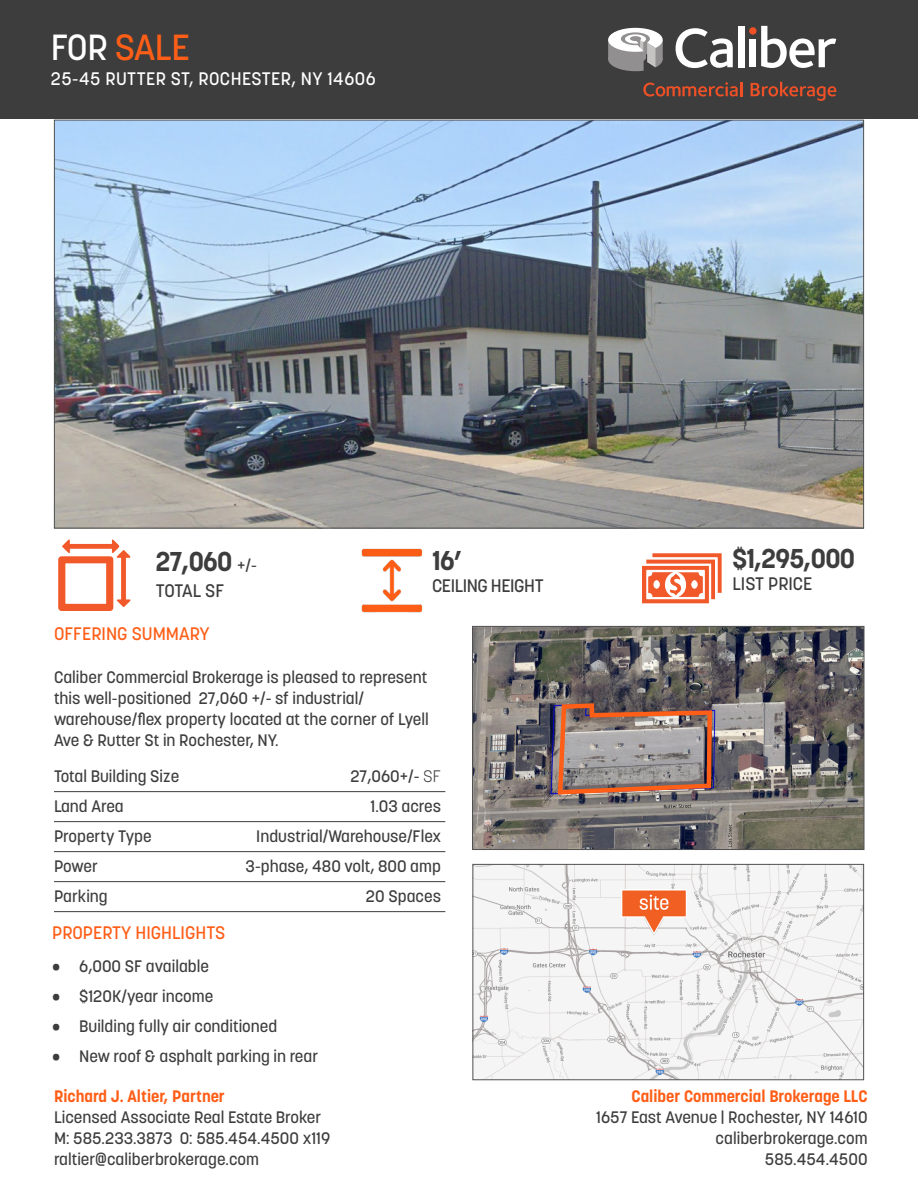
<style>
.page{position:relative;width:918px;height:1188px;background:#fff}
.page>*{position:absolute;margin:0;border:0;box-sizing:border-box;transform-origin:0 0}
.t1{font:500 36px "Korolev";letter-spacing:-.01em;color:#ff5e17}
.t2{font:700 27px "Korolev";letter-spacing:-.025em;color:#3d3d3d}
.t3{font:500 18px "Korolev";color:#ff5e17}
.t4{font:500 18px "Korolev";letter-spacing:.025em;color:#fff}
.t5{font:500 18px "Korolev";letter-spacing:-.025em;color:#3d3d3d}
.t6{font:500 18px "Korolev";color:#3d3d3d}
.Body_Copy{font:500 16.5px/21.1px "Korolev";color:#3d3d3d}
.Table__1_Row{font:500 16.5px "Korolev";color:#3d3d3d}
.Body_Copy-2{font:700 16.5px "Korolev";color:#ff5e17}
.s1{color:#fff}
.s2{font-weight:500;font-size:16.5px}
.s3{font-weight:300}
</style>
<div class="page">
<div style="left:0;top:0;width:918px;height:119px;background:#3d3d3d"></div>
<hr style="left:54px;top:791px;width:391px;height:1px;background:#3d3d3d">
<hr style="left:54px;top:821px;width:391px;height:1px;background:#3d3d3d">
<hr style="left:54px;top:851px;width:391px;height:1px;background:#3d3d3d">
<hr style="left:54px;top:881px;width:391px;height:1px;background:#3d3d3d">
<hr style="left:54px;top:911px;width:391px;height:1px;background:#3d3d3d">
<img style="left:474px;top:866px;width:388px;height:212px">
<div style="left:472px;top:864px;width:392px;height:216px;border:1px solid #515151"></div>
<svg style="left:643px;top:82px;width:99px;height:15px"></svg>
<svg style="left:751px;top:82px;width:85px;height:19px"></svg>
<svg style="left:608px;top:28px;width:55px;height:43px"></svg>
<svg style="left:676px;top:28px;width:57px;height:40px"></svg>
<div style="left:738px;top:26px;width:6px;height:41px;background:#fff"></div>
<div style="left:750px;top:39px;width:6px;height:28px;background:#fff"></div>
<div style="left:749px;top:27px;width:8px;height:8px;background:#f05026;border-radius:50%"></div>
<svg style="left:761px;top:26px;width:75px;height:42px"></svg>
<img style="left:58px;top:539px;width:72px;height:72px">
<img style="left:643px;top:553px;width:79px;height:51px">
<img style="left:56px;top:122px;width:806px;height:404px">
<img style="left:621px;top:889px;width:66px;height:45px">
<img style="left:361px;top:548px;width:62px;height:65px">
<img style="left:474px;top:628px;width:388px;height:220px">
<div style="left:472px;top:626px;width:392px;height:224px;border:1px solid #515151"></div>
<img style="left:555px;top:701px;width:159px;height:96px">
<h1 class="t1" style="left:51px;top:25px;width:141px"><span class="s1">FOR</span> SALE</h1>
<h4 class="t4" style="left:51px;top:67px;width:326px">25-45 RUTTER ST, ROCHESTER, NY 14606</h4>
<h2 class="t2" style="left:156px;top:544px;width:102px">27,060 <span class="s2">+/-</span></h2>
<h3 class="t5" style="left:156px;top:579px;width:70px">TOTAL SF</h3>
<h2 class="t2" style="left:432px;top:543px;width:31px">16’</h2>
<h2 class="t5" style="left:432px;top:574px;width:113px">CEILING HEIGHT</h2>
<h3 class="t3" style="left:54px;top:622px;width:157px">OFFERING SUMMARY</h3>
<h3 class="Body_Copy" style="left:54px;top:666px;width:376px">Caliber Commercial Brokerage is pleased to represent this well-positioned 27,060 +/- sf industrial/ warehouse/flex property located at the corner of Lyell Ave &amp; Rutter St in Rochester, NY.</h3>
<p class="Table__1_Row" style="left:54px;top:766px;width:127px">Total Building Size</p>
<p class="Table__1_Row" style="left:350px;top:766px;width:92px">27,060+/- <span class="s3">SF</span></p>
<p class="Table__1_Row" style="left:54px;top:796px;width:71px">Land Area</p>
<p class="Table__1_Row" style="left:371px;top:796px;width:72px">1.03 acres</p>
<p class="Table__1_Row" style="left:54px;top:826px;width:99px">Property Type</p>
<p class="Table__1_Row" style="left:256px;top:826px;width:186px">Industrial/Warehouse/Flex</p>
<p class="Table__1_Row" style="left:54px;top:856px;width:45px">Power</p>
<p class="Table__1_Row" style="left:246px;top:856px;width:197px">3-phase, 480 volt, 800 amp</p>
<p class="Table__1_Row" style="left:54px;top:886px;width:55px">Parking</p>
<p class="Table__1_Row" style="left:366px;top:886px;width:77px">20 Spaces</p>
<h3 class="t3" style="left:52px;top:921px;width:175px">PROPERTY HIGHLIGHTS</h3>
<p class="Body_Copy" style="left:52px;top:955px;width:158px">• 6,000 SF available</p>
<p class="Body_Copy" style="left:52px;top:985px;width:163px">• $120K/year income</p>
<p class="Body_Copy" style="left:52px;top:1015px;width:227px">• Building fully air conditioned</p>
<p class="Body_Copy" style="left:52px;top:1045px;width:267px">• New roof &amp; asphalt parking in rear</p>
<p class="Body_Copy-2" style="left:54px;top:1085px;width:172px">Richard J. Altier, Partner</p>
<p class="Body_Copy" style="left:54px;top:1106px;width:269px">Licensed Associate Real Estate Broker</p>
<p class="Body_Copy" style="left:54px;top:1127px;width:278px">M: 585.233.3873 O: 585.454.4500 x119</p>
<p class="Body_Copy" style="left:54px;top:1148px;width:207px">raltier@caliberbrokerage.com</p>
<h2 class="t2" style="left:733px;top:542px;width:124px">$1,295,000</h2>
<h2 class="t6" style="left:733px;top:572px;width:81px">LIST PRICE</h2>
<p class="Body_Copy-2" style="left:632px;top:1085px;width:238px">Caliber Commercial Brokerage LLC</p>
<p class="Body_Copy" style="left:596px;top:1106px;width:273px">1657 East Avenue | Rochester, NY 14610</p>
<p class="Body_Copy" style="left:716px;top:1127px;width:153px">caliberbrokerage.com</p>
<p class="Body_Copy" style="left:765px;top:1148px;width:104px">585.454.4500</p>
</div>
